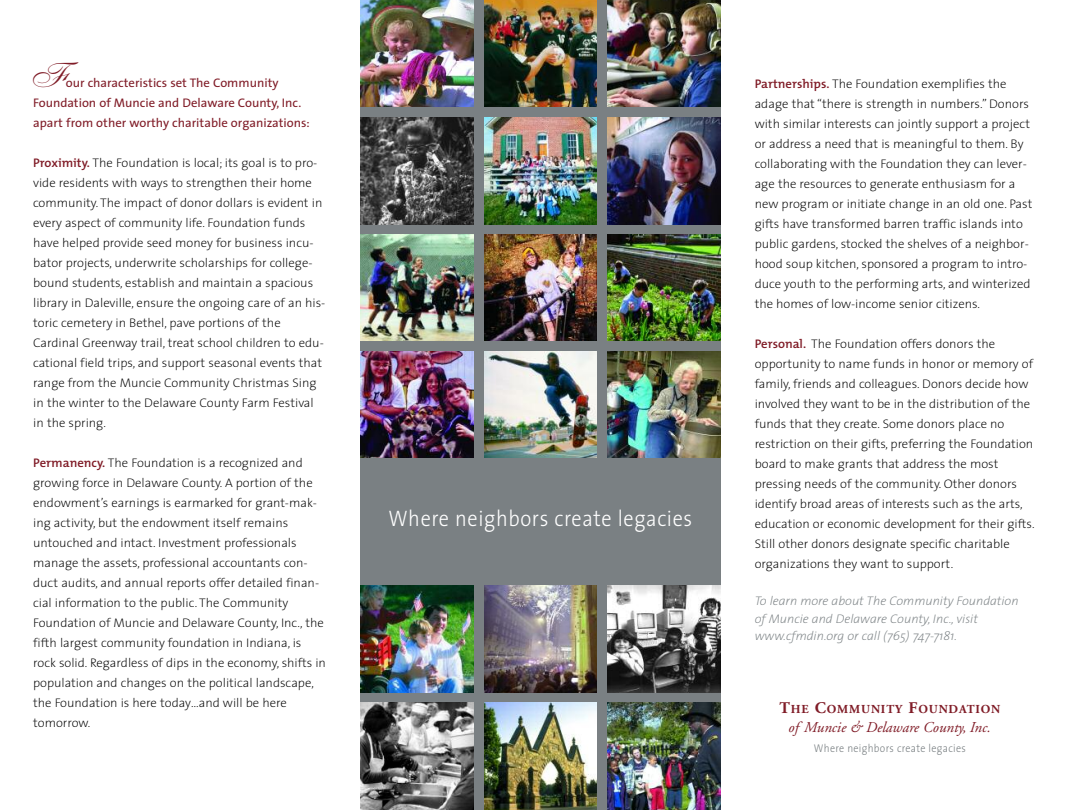
<style>
.page{position:relative;width:1069px;height:810px;background:#fff}
.page>*{position:absolute;margin:0;border:0;box-sizing:border-box;transform-origin:0 0}
.t1{font:35px "Shelley Allegro Script";color:#801c27;scale:1.05 1}
.t2{font:300 22.5px "The Sans";letter-spacing:.03em;color:#fff;scale:.9 1}
.t3{font:italic 15px "Adobe Garamond";color:#801c27}
.t4{font:200 12.5px/20px "The Sans";color:#000}
.t5{font:12.5px/20px "The Sans";color:#801c27}
.t6{font:italic 200 12.5px/17.5px "The Sans";color:#7a8083}
.t7{font:700 12.25px "Adobe Garamond";letter-spacing:.07em;color:#801c27}
.t8{font:300 11.25px "The Sans";letter-spacing:.03em;color:#7a8083;scale:.9 1}
.s1{font-family:"The Mix";font-weight:600;color:#801c27}
.s2{font-size:16.25px}
</style>
<div class="page">
<img style="left:606px;top:0;width:114px;height:108px">
<img style="left:360px;top:0;width:114px;height:108px">
<img style="left:483px;top:0;width:114px;height:108px">
<img style="left:606px;top:117px;width:114px;height:108px">
<img style="left:360px;top:117px;width:114px;height:108px">
<img style="left:483px;top:117px;width:114px;height:108px">
<img style="left:606px;top:234px;width:114px;height:108px">
<img style="left:360px;top:234px;width:114px;height:108px">
<img style="left:483px;top:234px;width:114px;height:108px">
<img style="left:606px;top:351px;width:114px;height:108px">
<img style="left:360px;top:351px;width:114px;height:108px">
<img style="left:483px;top:351px;width:114px;height:108px">
<img style="left:606px;top:585px;width:114px;height:108px">
<img style="left:360px;top:585px;width:114px;height:108px">
<img style="left:483px;top:585px;width:114px;height:108px">
<img style="left:606px;top:702px;width:114px;height:108px">
<img style="left:360px;top:702px;width:114px;height:108px">
<img style="left:483px;top:702px;width:114px;height:108px">
<div style="left:360px;top:108px;width:360px;height:9px;background:#7a8083"></div>
<div style="left:474px;top:0;width:9px;height:465px;background:#7a8083"></div>
<div style="left:597px;top:0;width:9px;height:465px;background:#7a8083"></div>
<div style="left:474px;top:580px;width:9px;height:230px;background:#7a8083"></div>
<div style="left:597px;top:579px;width:9px;height:231px;background:#7a8083"></div>
<div style="left:360px;top:225px;width:360px;height:9px;background:#7a8083"></div>
<div style="left:360px;top:342px;width:360px;height:9px;background:#7a8083"></div>
<div style="left:360px;top:459px;width:360px;height:9px;background:#7a8083"></div>
<div style="left:360px;top:576px;width:360px;height:9px;background:#7a8083"></div>
<div style="left:360px;top:693px;width:360px;height:9px;background:#7a8083"></div>
<div style="left:360px;top:467px;width:360px;height:111px;background:#7a8083"></div>
<h1 class="t1" style="left:33px;top:63px;width:33px">F</h1>
<p class="t5" style="left:33px;top:74px;width:278px;text-indent:33px">our characteristics set The Community<br>Foundation of Muncie and Delaware County, Inc. apart from other worthy charitable organizations:</p>
<p class="t4" style="left:33px;top:154px;width:294px"><span class="s1">Proximity.</span> The Foundation is local; its goal is to pro&shy;vide residents with ways to strengthen their home community. The impact of donor dollars is evident in every aspect of community life. Foundation funds have helped provide seed money for business incu&shy;bator projects, underwrite scholarships for college&shy;bound students, establish and maintain a spacious library in Daleville, ensure the ongoing care of an his&shy;toric cemetery in Bethel, pave portions of the Cardinal Greenway trail, treat school children to edu&shy;cational field trips, and support seasonal events that range from the Muncie Community Christmas Sing in the winter to the Delaware County Farm Festival in the spring.</p>
<p class="t4" style="left:33px;top:454px;width:294px"><span class="s1">Permanency.</span> The Foundation is a recognized and growing force in Delaware County. A portion of the endowment’s earnings is earmarked for grant-mak&shy;ing activity, but the endowment itself remains untouched and intact. Investment professionals manage the assets, professional accountants con&shy;duct audits, and annual reports offer detailed finan&shy;cial information to the public. The Community Foundation of Muncie and Delaware County, Inc., the fifth largest community foundation in Indiana, is rock solid. Regardless of dips in the economy, shifts in population and changes on the political landscape, the Foundation is here today…and will be here tomorrow.</p>
<h2 class="t2" style="left:388px;top:509px;width:339px">Where neighbors create legacies</h2>
<p class="t4" style="left:755px;top:75px;width:279px"><span class="s1">Partnerships.</span> The Foundation exemplifies the adage that “there is strength in numbers.” Donors with similar interests can jointly support a project or address a need that is meaningful to them. By collaborating with the Foundation they can lever&shy;age the resources to generate enthusiasm for a new program or initiate change in an old one. Past gifts have transformed barren traffic islands into public gardens, stocked the shelves of a neighbor&shy;hood soup kitchen, sponsored a program to intro&shy;duce youth to the performing arts, and winterized the homes of low-income senior citizens.</p>
<p class="t4" style="left:755px;top:335px;width:281px"><span class="s1">Personal.</span> The Foundation offers donors the opportunity to name funds in honor or memory of family, friends and colleagues. Donors decide how involved they want to be in the distribution of the funds that they create. Some donors place no restriction on their gifts, preferring the Foundation board to make grants that address the most pressing needs of the community. Other donors identify broad areas of interests such as the arts, education or economic development for their gifts.<br>Still other donors designate specific charitable organizations they want to support.</p>
<p class="t6" style="left:755px;top:594px;width:265px">To learn more about The Community Foundation of Muncie and Delaware County, Inc., visit www.cfmdin.org or call (765) 747-7181.</p>
<p class="t7" style="left:779px;top:704px;width:222px"><span class="s2">T</span>HE <span class="s2">C</span>OMMUNITY <span class="s2">F</span>OUNDATION</p>
<p class="t3" style="left:788px;top:721px;width:204px">of Muncie &amp; Delaware County, Inc.</p>
<p class="t8" style="left:814px;top:744px;width:170px">Where neighbors create legacies</p>
</div>
